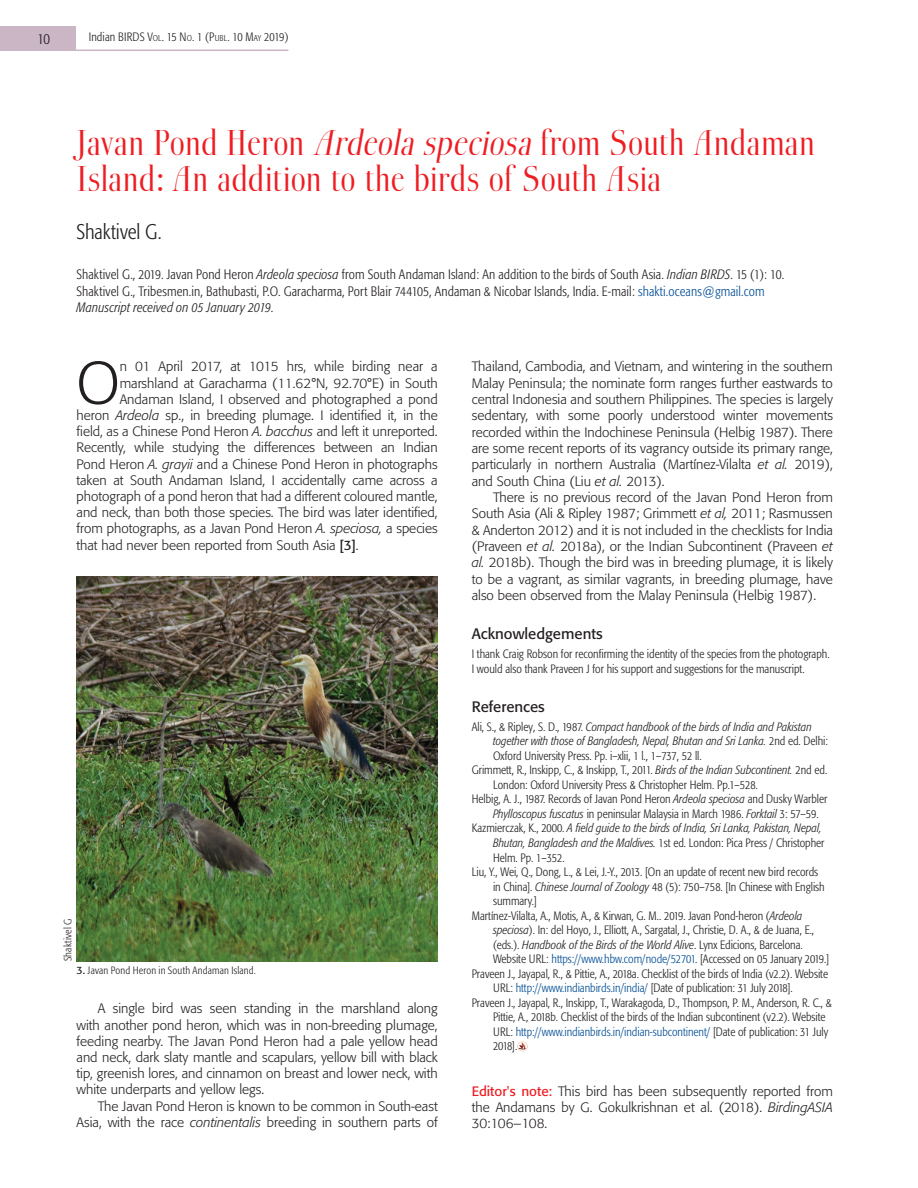
<style>
.page{position:relative;width:918px;height:1188px;background:#fff}
.page>*{position:absolute;margin:0;border:0;box-sizing:border-box;transform-origin:0 0}
.Body_text-no_indent{font:300 59.25px "Formata";color:#231f20}
.Heading{font:300 36px/36px "Boberia LL";letter-spacing:-.01em;color:#ee1d23}
.Author_name{font:300 condensed 21px "Formata";letter-spacing:-.005em;color:#231f20}
.Subhead{font:15px "Formata";color:#231f20}
.t1{font:300 condensed 15px "Formata";color:#231f20}
.Body_text{font:300 13.5px/16.4px "Formata";color:#231f20;text-align:justify}
.Body_text-no_indent-2{font:300 13.5px/16.4px "Formata";color:#231f20;text-align:justify}
.Author_info{font:300 condensed 13.5px "Formata";letter-spacing:.01em;color:#231f20}
.Author_info-2{font:italic 300 condensed 13.5px "Formata";letter-spacing:.01em;color:#231f20}
.Reference{font:300 condensed 12px/14.5px "Formata";color:#231f20}
.Reference-2{font:italic 300 condensed 12px/14.5px "Formata";color:#231f20}
.Acknowledge{font:300 condensed 12px/14.5px "Formata";color:#231f20}
.t2{font:300 condensed 12px "Formata";letter-spacing:-.025em;color:#231f20}
.t3{font:300 condensed 10.5px "Formata";letter-spacing:.015em;color:#231f20}
.s1{font-style:inherit}
.s2{font-size:8.4px}
.s3{font-style:italic}
.s4{color:#014d95}
.s5{font-style:normal}
.s6{font-weight:400}
.s7{font-weight:400;font-stretch:normal}
.s8{font-weight:400;color:#ee1d23}
</style>
<div class="page">
<img style="left:77px;top:577px;width:361px;height:384px">
<svg style="left:517px;top:1042px;width:11px;height:10px"></svg>
<div style="left:0;top:26px;width:76px;height:24px;background:#cbb6c6"></div>
<hr style="left:0;top:50px;width:288px;height:1px;background:#cbb6c6">
<p class="t1" style="left:38px;top:30px;width:14px">10</p>
<p class="t2" style="left:89px;top:29px;width:201px"><span class="s1">Indian BIRDS</span> V<span class="s2">OL</span>. 15 N<span class="s2">O</span>. 1 (P<span class="s2">UBL</span>. 10 M<span class="s2">AY</span> 2019)</p>
<p class="Heading" style="left:77px;top:125px;width:741px">Javan Pond Heron <span class="s3">Ardeola speciosa</span> from South Andaman<br>Island: An addition to the birds of South Asia</p>
<p class="Author_name" style="left:77px;top:220px;width:87px">Shaktivel G.</p>
<p class="Author_info" style="left:77px;top:267px;width:709px">Shaktivel G., 2019. Javan Pond Heron <span class="s3">Ardeola speciosa</span> from South Andaman Island: An addition to the birds of South Asia. <span class="s3">Indian BIRDS</span>. 15 (1): 10.</p>
<p class="Author_info" style="left:77px;top:283px;width:690px">Shaktivel G., Tribesmen.in, Bathubasti, P.O. Garacharma, Port Blair 744105, Andaman &amp; Nicobar Islands, India. E-mail: <span class="s4">shakti.oceans@gmail.com</span></p>
<p class="Author_info-2" style="left:77px;top:299px;width:198px">Manuscript received on 05 January 2019<span class="s5">.</span></p>
<p class="Body_text-no_indent" style="left:77px;top:348px;width:45px">O</p>
<p class="Body_text-no_indent-2" style="left:120px;top:359px;width:320px">n 01 April 2017, at 1015 hrs, while birding near a</p>
<p class="Body_text-no_indent-2" style="left:120px;top:375px;width:320px">marshland at Garacharma (11.62°N, 92.70°E) in South</p>
<p class="Body_text-no_indent-2" style="left:120px;top:391px;width:320px">Andaman Island, I observed and photographed a pond</p>
<p class="Body_text-no_indent-2" style="left:77px;top:407px;width:363px">heron <span class="s3">Ardeola</span> sp., in breeding plumage. I identified it, in the</p>
<p class="Body_text-no_indent-2" style="left:77px;top:423px;width:363px">field, as a Chinese Pond Heron <span class="s3">A. bacchus</span> and left it unreported.</p>
<p class="Body_text-no_indent-2" style="left:77px;top:440px;width:363px">Recently, while studying the differences between an Indian</p>
<p class="Body_text-no_indent-2" style="left:77px;top:456px;width:363px">Pond Heron <span class="s3">A. grayii</span> and a Chinese Pond Heron in photographs</p>
<p class="Body_text-no_indent-2" style="left:77px;top:472px;width:363px">taken at South Andaman Island, I accidentally came across a</p>
<p class="Body_text-no_indent-2" style="left:77px;top:488px;width:363px">photograph of a pond heron that had a different coloured mantle,</p>
<p class="Body_text-no_indent-2" style="left:77px;top:504px;width:363px">and neck, than both those species. The bird was later identified,</p>
<p class="Body_text-no_indent-2" style="left:77px;top:521px;width:363px">from photographs, as a Javan Pond Heron <span class="s3">A. speciosa,</span> a species</p>
<p class="Body_text-no_indent-2" style="left:77px;top:537px;width:284px">that had never been reported from South Asia <span class="s6">[3]</span>.</p>
<p class="t3" style="left:62px;top:961px;width:44px;rotate:-90deg">Shaktivel G</p>
<p class="t3" style="left:77px;top:964px;width:181px"><span class="s7">3.</span> Javan Pond Heron in South Andaman Island.</p>
<p class="Body_text" style="left:77px;top:1001px;width:363px;text-indent:21px">A single bird was seen standing in the marshland along with another pond heron, which was in non-breeding plumage, feeding nearby. The Javan Pond Heron had a pale yellow head and neck, dark slaty mantle and scapulars, yellow bill with black tip, greenish lores, and cinnamon on breast and lower neck, with white underparts and yellow legs.</p>
<p class="Body_text" style="left:77px;top:1098px;width:363px;text-align:right">The Javan Pond Heron is known to be common in South-east<br>Asia, with the race <span class="s3">continentalis</span> breeding in southern parts of</p>
<p class="Body_text" style="left:472px;top:359px;width:363px">Thailand, Cambodia, and Vietnam, and wintering in the southern Malay Peninsula; the nominate form ranges further eastwards to central Indonesia and southern Philippines. The species is largely sedentary, with some poorly understood winter movements recorded within the Indochinese Peninsula (Helbig 1987). There are some recent reports of its vagrancy outside its primary range, particularly in northern Australia (Martínez-Vilalta <span class="s3">et al.</span> 2019), and South China (Liu <span class="s3">et al.</span> 2013).</p>
<p class="Body_text" style="left:472px;top:489px;width:363px;text-indent:21px">There is no previous record of the Javan Pond Heron from South Asia (Ali &amp; Ripley 1987; Grimmett <span class="s3">et al,</span> 2011; Rasmussen &amp; Anderton 2012) and it is not included in the checklists for India (Praveen <span class="s3">et al.</span> 2018a), or the Indian Subcontinent (Praveen <span class="s3">et al.</span> 2018b). Though the bird was in breeding plumage, it is likely to be a vagrant, as similar vagrants, in breeding plumage, have also been observed from the Malay Peninsula (Helbig 1987).</p>
<p class="Subhead" style="left:472px;top:625px;width:132px">Acknowledgements</p>
<p class="Acknowledge" style="left:472px;top:647px;width:359px">I thank Craig Robson for reconfirming the identity of the species from the photograph.<br>I would also thank Praveen J for his support and suggestions for the manuscript.</p>
<p class="Subhead" style="left:472px;top:698px;width:75px">References</p>
<p class="Reference-2" style="left:493px;top:719px;width:337px;text-indent:-21px"><span class="s5">Ali, S., &amp; Ripley, S. D., 1987.</span> Compact handbook of the birds of India and Pakistan together with those of Bangladesh, Nepal, Bhutan and Sri Lanka. <span class="s5">2nd ed. Delhi:<br>Oxford University Press. Pp. i–xlii, 1 l., 1–737, 52 ll.</span></p>
<p class="Reference" style="left:493px;top:763px;width:336px;text-indent:-21px">Grimmett, R., Inskipp, C., &amp; Inskipp, T., 2011. <span class="s3">Birds of the Indian Subcontinent.</span> 2nd ed.<br>London: Oxford University Press &amp; Christopher Helm. Pp.1–528.</p>
<p class="Reference" style="left:493px;top:792px;width:336px;text-indent:-21px">Helbig, A. J., 1987. Records of Javan Pond Heron <span class="s3">Ardeola speciosa</span> and Dusky Warbler<br><span class="s3">Phylloscopus fuscatus</span> in peninsular Malaysia in March 1986. <span class="s3">Forktail</span> 3: 57–59.</p>
<p class="Reference-2" style="left:493px;top:821px;width:333px;text-indent:-21px"><span class="s5">Kazmierczak, K., 2000.</span> A field guide to the birds of India, Sri Lanka, Pakistan, Nepal,<br>Bhutan, Bangladesh and the Maldives. <span class="s5">1st ed. London: Pica Press / Christopher<br>Helm. Pp. 1–352.</span></p>
<p class="Reference" style="left:493px;top:865px;width:333px;text-indent:-21px">Liu, Y., Wei, Q., Dong, L., &amp; Lei, J.-Y., 2013. [On an update of recent new bird records in China]. <span class="s3">Chinese Journal of Zoology</span> 48 (5): 750–758. [In Chinese with English summary.]</p>
<p class="Reference" style="left:493px;top:908px;width:338px;text-indent:-21px">Martínez-Vilalta, A., Motis, A., &amp; Kirwan, G. M.. 2019. Javan Pond-heron (<span class="s3">Ardeola speciosa</span>). In: del Hoyo, J., Elliott, A., Sargatal, J., Christie, D. A., &amp; de Juana, E., (eds.). <span class="s3">Handbook of the Birds of the World Alive</span>. Lynx Edicions, Barcelona.<br>Website URL: <span class="s4">https://www.hbw.com/node/52701</span>. [Accessed on 05 January 2019.]</p>
<p class="Reference" style="left:493px;top:966px;width:337px;text-indent:-21px">Praveen J., Jayapal, R., &amp; Pittie, A., 2018a. Checklist of the birds of India (v2.2). Website<br>URL: <span class="s4">http://www.indianbirds.in/india/</span> [Date of publication: 31 July 2018].</p>
<p class="Reference" style="left:493px;top:996px;width:340px;text-indent:-21px">Praveen J., Jayapal, R., Inskipp, T., Warakagoda, D., Thompson, P. M., Anderson, R. C., &amp; Pittie, A., 2018b. Checklist of the birds of the Indian subcontinent (v2.2). Website URL: <span class="s4">http://www.indianbirds.in/indian-subcontinent/</span> [Date of publication: 31 July 2018].</p>
<p class="Body_text-no_indent-2" style="left:472px;top:1083px;width:363px"><span class="s8">Editor's note:</span> This bird has been subsequently reported from the Andamans by G. Gokulkrishnan et al. (2018). <span class="s3">BirdingASIA </span>30:106–108.</p>
</div>
